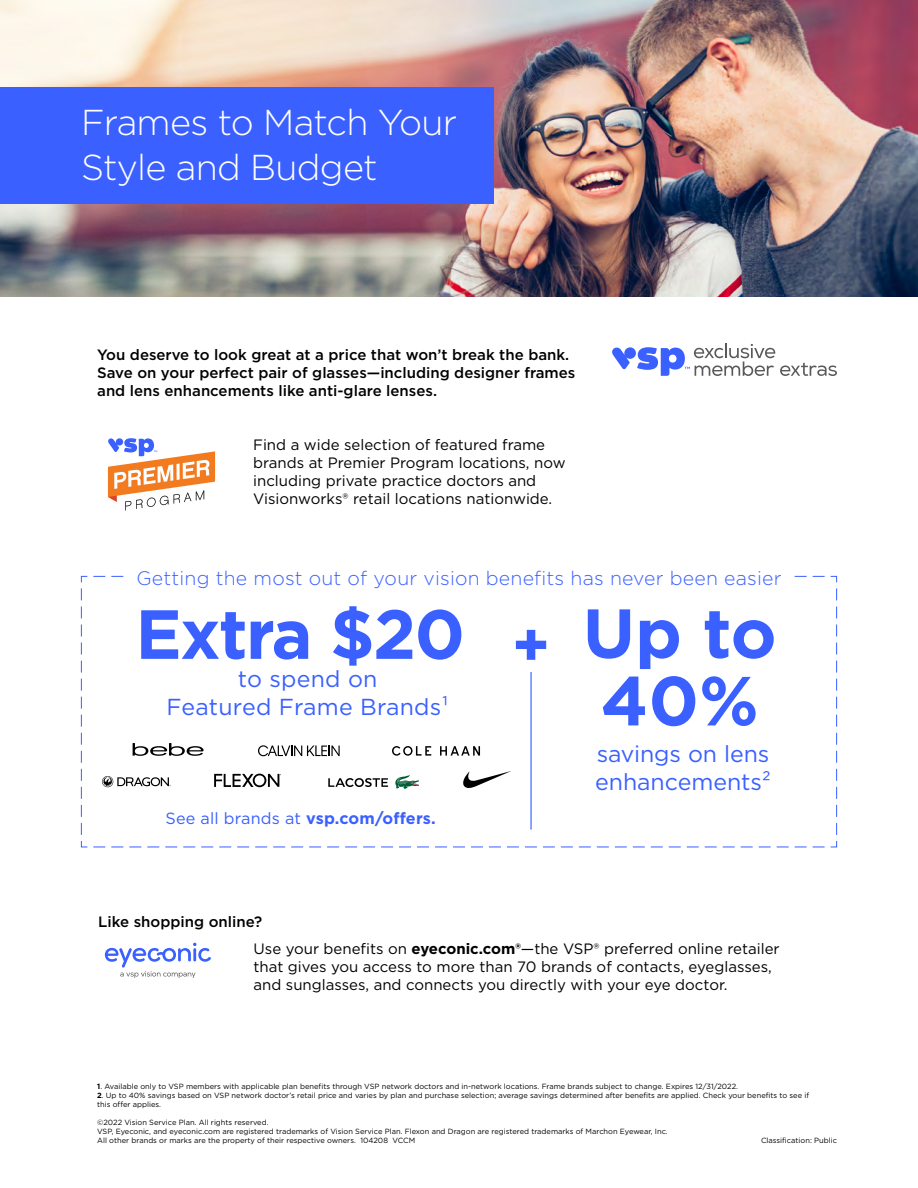
<style>
.page{position:relative;width:918px;height:1188px;background:#fff}
.page>*{position:absolute;margin:0;border:0;box-sizing:border-box;transform-origin:0 0}
.t1{font:700 69.3px/67.5px "Gotham";letter-spacing:-.025em;color:#3a60ff;text-align:right}
.t2{font:300 36px/45px "Gotham";letter-spacing:-.02em;color:#fff}
.t3{font:23.1px/27.8px "Gotham";color:#3a60ff}
.t4{font:300 19.5px "Gotham";letter-spacing:.01em;color:#3a60ff}
.t5{font:700 16.2px "Gotham";letter-spacing:.01em;color:#3a60ff}
.t6{font:15px/18px "Gotham";color:#000}
.t7{font:500 15px/18px "Gotham";color:#000}
.t8{font:7.5px/9px "Gotham";color:#000}
.s1{font-weight:400}
.s2{font-weight:500}
.s3{font-weight:700}
</style>
<div class="page">
<img style="left:433px;top:0;width:485px;height:297px">
<img style="left:0;top:0;width:433px;height:297px">
<svg style="left:81px;top:576px;width:756px;height:272px"></svg>
<svg style="left:328px;top:778px;width:60px;height:9px"></svg>
<svg style="left:395px;top:775px;width:24px;height:14px"></svg>
<svg style="left:214px;top:774px;width:67px;height:13px"></svg>
<svg style="left:462px;top:771px;width:50px;height:19px"></svg>
<svg style="left:258px;top:745px;width:82px;height:11px"></svg>
<svg style="left:392px;top:746px;width:88px;height:10px"></svg>
<svg style="left:133px;top:743px;width:71px;height:13px"></svg>
<svg style="left:102px;top:776px;width:69px;height:11px"></svg>
<div style="left:0;top:87px;width:493px;height:117px;background:#3a60ff"></div>
<hr style="left:530px;top:672px;width:2px;height:158px;background:#3a60ff">
<div style="left:129px;top:566px;width:663px;height:16px;background:#fff"></div>
<svg style="left:108px;top:438px;width:107px;height:72px"></svg>
<svg style="left:105px;top:942px;width:106px;height:36px"></svg>
<svg style="left:612px;top:344px;width:225px;height:32px"></svg>
<h2 class="t2" style="left:81px;top:99px;width:378px">Frames to Match Your<br>Style and Budget</h2>
<h3 class="t7" style="left:97px;top:346px;width:480px">You deserve to look great at a price that won’t break the bank.<br>Save on your perfect pair of glasses—including designer frames and lens enhancements like anti-glare lenses.</h3>
<h3 class="t6" style="left:253px;top:435px;width:314px">Find a wide selection of featured frame brands at Premier Program locations, now including private practice doctors and Visionworks® retail locations nationwide.</h3>
<h3 class="t4" style="left:136px;top:567px;width:647px">Getting the most out of your vision benefits has never been easier</h3>
<h1 class="t1" style="left:135px;top:600px;width:331px">Extra $20</h1>
<h3 class="t3" style="left:166px;top:665px;width:284px;text-align:center">to spend on<br>Featured Frame Brands¹</h3>
<h3 class="t5" style="left:166px;top:808px;width:272px"><span class="s1">See all brands at</span> vsp.com/offers.</h3>
<h1 class="t1" style="left:512px;top:599px;width:266px"><sub>+</sub> Up to<br>40%</h1>
<h3 class="t3" style="left:595px;top:740px;width:178px">savings on lens enhancements²</h3>
<h3 class="t6" style="left:254px;top:908px;width:528px;line-height:27px;text-indent:-155px"><span class="s2">Like shopping online?<br></span>Use your benefits on <span class="s3">eyeconic.com®</span>—the VSP® preferred online retailer</h3>
<h3 class="t6" style="left:254px;top:957px;width:520px">that gives you access to more than 70 brands of contacts, eyeglasses, and sunglasses, and connects you directly with your eye doctor.</h3>
<p class="t8" style="left:97px;top:1082px;width:642px"><span class="s3">1</span>. Available only to VSP members with applicable plan benefits through VSP network doctors and in-network locations. Frame brands subject to change. Expires 12/31/2022.</p>
<p class="t8" style="left:97px;top:1091px;width:713px"><span class="s3">2</span>. Up to 40% savings based on VSP network doctor’s retail price and varies by plan and purchase selection; average savings determined after benefits are applied. Check your benefits to see if this offer applies.</p>
<p class="t8" style="left:97px;top:1118px;width:572px">©2022 Vision Service Plan. All rights reserved.<br>VSP, Eyeconic, and eyeconic.com are registered trademarks of Vision Service Plan. Flexon and Dragon are registered trademarks of Marchon Eyewear, Inc.<br>All other brands or marks are the property of their respective owners. 104208 VCCM</p>
<p class="t8" style="left:761px;top:1136px;width:77px">Classification: Public</p>
</div>
